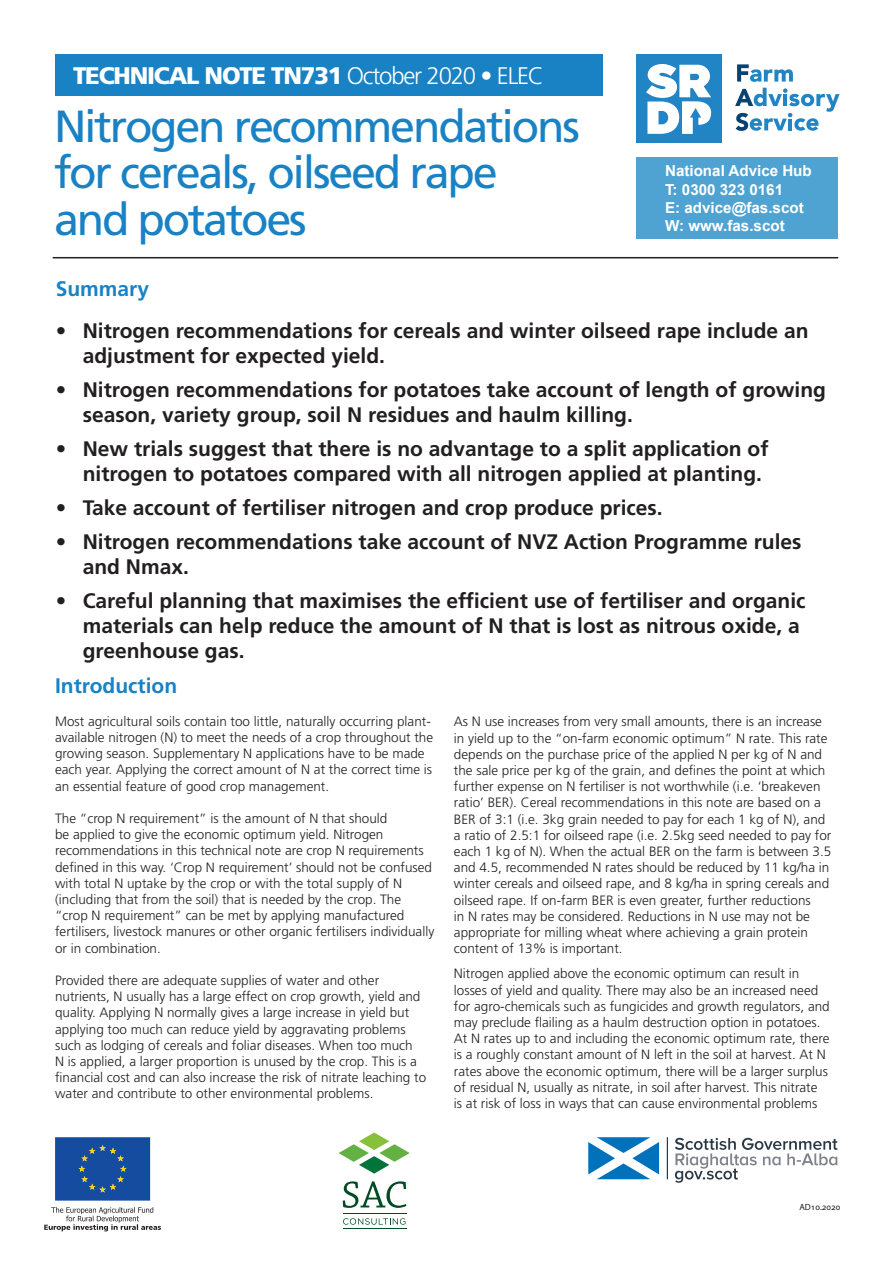
<style>
.page{position:relative;width:893px;height:1263px;background:#fff}
.page>*{position:absolute;margin:0;border:0;box-sizing:border-box;transform-origin:0 0}
.t1{font:45px/46.5px "Frutiger LT Std";letter-spacing:-.05em;color:#1982c4}
.t2{font:900 24px "Frutiger LT Std";letter-spacing:-.05em;color:#fff}
.t3{font:700 21px/25.2px "Frutiger LT Std";color:#231f20}
.t4{font:700 21px "Frutiger LT Std";color:#1982c4}
.t5{font:700 15.15px/18.1px "Arial";color:#fff}
.t6{font:300 13.5px/16.2px "Frutiger LT Std";color:#231f20}
.t7{font:9px "Grandesign Neue Roman";color:#231f20}
.s1{font-weight:300}
</style>
<div class="page">
<svg style="left:343px;top:1181px;width:63px;height:27px"></svg>
<hr style="left:343px;top:1213px;width:63px;height:1px;background:#004b22">
<hr style="left:343px;top:1228px;width:63px;height:1px;background:#004b22">
<svg style="left:339px;top:1132px;width:71px;height:41px"></svg>
<svg style="left:343px;top:1218px;width:62px;height:7px"></svg>
<div style="left:636px;top:157px;width:202px;height:82px;background:#4ea3d2"></div>
<div style="left:636px;top:55px;width:86px;height:88px;background:#2084c5"></div>
<svg style="left:737px;top:64px;width:56px;height:18px"></svg>
<svg style="left:735px;top:88px;width:105px;height:43px"></svg>
<svg style="left:646px;top:64px;width:65px;height:70px"></svg>
<hr style="left:53px;top:257px;width:785px;height:1px;background:#231f20">
<hr style="left:667px;top:1137px;width:1px;height:42px;background:#2b3a45">
<svg style="left:588px;top:1137px;width:71px;height:42px"></svg>
<svg style="left:675px;top:1138px;width:163px;height:45px"></svg>
<svg style="left:55px;top:1137px;width:95px;height:63px"></svg>
<svg style="left:44px;top:1207px;width:117px;height:24px"></svg>
<div style="left:55px;top:54px;width:548px;height:41px;background:#1982c4"></div>
<h2 class="t2" style="left:73px;top:62px;width:472px">TECHNICAL NOTE TN731 <span class="s1">October 2020 • ELEC</span></h2>
<h1 class="t1" style="left:54px;top:103px;width:527px">Nitrogen recommendations for cereals, oilseed rape and potatoes</h1>
<p class="t5" style="left:665px;top:162px;width:148px">National Advice Hub<br>T: 0300 323 0161<br>E: advice@fas.scot<br>W: www.fas.scot</p>
<h3 class="t4" style="left:56px;top:276px;width:95px">Summary</h3>
<h3 class="t3" style="left:83px;top:318px;width:727px;text-indent:-27px">• Nitrogen recommendations for cereals and winter oilseed rape include an adjustment for expected yield.</h3>
<h3 class="t3" style="left:83px;top:377px;width:745px;text-indent:-27px">• Nitrogen recommendations for potatoes take account of length of growing season, variety group, soil N residues and haulm killing.</h3>
<h3 class="t3" style="left:83px;top:436px;width:687px;text-indent:-27px">• New trials suggest that there is no advantage to a split application of nitrogen to potatoes compared with all nitrogen applied at planting.</h3>
<h3 class="t3" style="left:56px;top:495px;width:608px">• Take account of fertiliser nitrogen and crop produce prices.</h3>
<h3 class="t3" style="left:83px;top:529px;width:720px;text-indent:-27px">• Nitrogen recommendations take account of NVZ Action Programme rules and Nmax.</h3>
<h3 class="t3" style="left:83px;top:588px;width:724px;text-indent:-27px">• Careful planning that maximises the efficient use of fertiliser and organic materials can help reduce the amount of N that is lost as nitrous oxide, a greenhouse gas.</h3>
<h3 class="t4" style="left:55px;top:674px;width:124px">Introduction</h3>
<p class="t6" style="left:55px;top:713px;width:380px">Most agricultural soils contain too little, naturally occurring plant&shy;available nitrogen (N) to meet the needs of a crop throughout the growing season. Supplementary N applications have to be made each year. Applying the correct amount of N at the correct time is an essential feature of good crop management.</p>
<p class="t6" style="left:55px;top:810px;width:381px">The “crop N requirement” is the amount of N that should<br>be applied to give the economic optimum yield. Nitrogen recommendations in this technical note are crop N requirements defined in this way. ‘Crop N requirement’ should not be confused with total N uptake by the crop or with the total supply of N (including that from the soil) that is needed by the crop. The “crop N requirement” can be met by applying manufactured fertilisers, livestock manures or other organic fertilisers individually or in combination.</p>
<p class="t6" style="left:55px;top:972px;width:373px">Provided there are adequate supplies of water and other nutrients, N usually has a large effect on crop growth, yield and quality. Applying N normally gives a large increase in yield but applying too much can reduce yield by aggravating problems such as lodging of cereals and foliar diseases. When too much<br>N is applied, a larger proportion is unused by the crop. This is a financial cost and can also increase the risk of nitrate leaching to water and contribute to other environmental problems.</p>
<p class="t6" style="left:454px;top:714px;width:379px">As N use increases from very small amounts, there is an increase in yield up to the “on-farm economic optimum” N rate. This rate depends on the purchase price of the applied N per kg of N and the sale price per kg of the grain, and defines the point at which further expense on N fertiliser is not worthwhile (i.e. ‘breakeven ratio’ BER). Cereal recommendations in this note are based on a BER of 3:1 (i.e. 3kg grain needed to pay for each 1 kg of N), and a ratio of 2.5:1 for oilseed rape (i.e. 2.5kg seed needed to pay for each 1 kg of N). When the actual BER on the farm is between 3.5 and 4.5, recommended N rates should be reduced by 11 kg/ha in winter cereals and oilseed rape, and 8 kg/ha in spring cereals and oilseed rape. If on-farm BER is even greater, further reductions<br>in N rates may be considered. Reductions in N use may not be appropriate for milling wheat where achieving a grain protein content of 13% is important.</p>
<p class="t6" style="left:454px;top:966px;width:377px">Nitrogen applied above the economic optimum can result in losses of yield and quality. There may also be an increased need for agro-chemicals such as fungicides and growth regulators, and may preclude flailing as a haulm destruction option in potatoes.<br>At N rates up to and including the economic optimum rate, there is a roughly constant amount of N left in the soil at harvest. At N rates above the economic optimum, there will be a larger surplus of residual N, usually as nitrate, in soil after harvest. This nitrate<br>is at risk of loss in ways that can cause environmental problems</p>
<p class="t7" style="left:799px;top:1202px;width:43px">AD10.2020</p>
</div>
